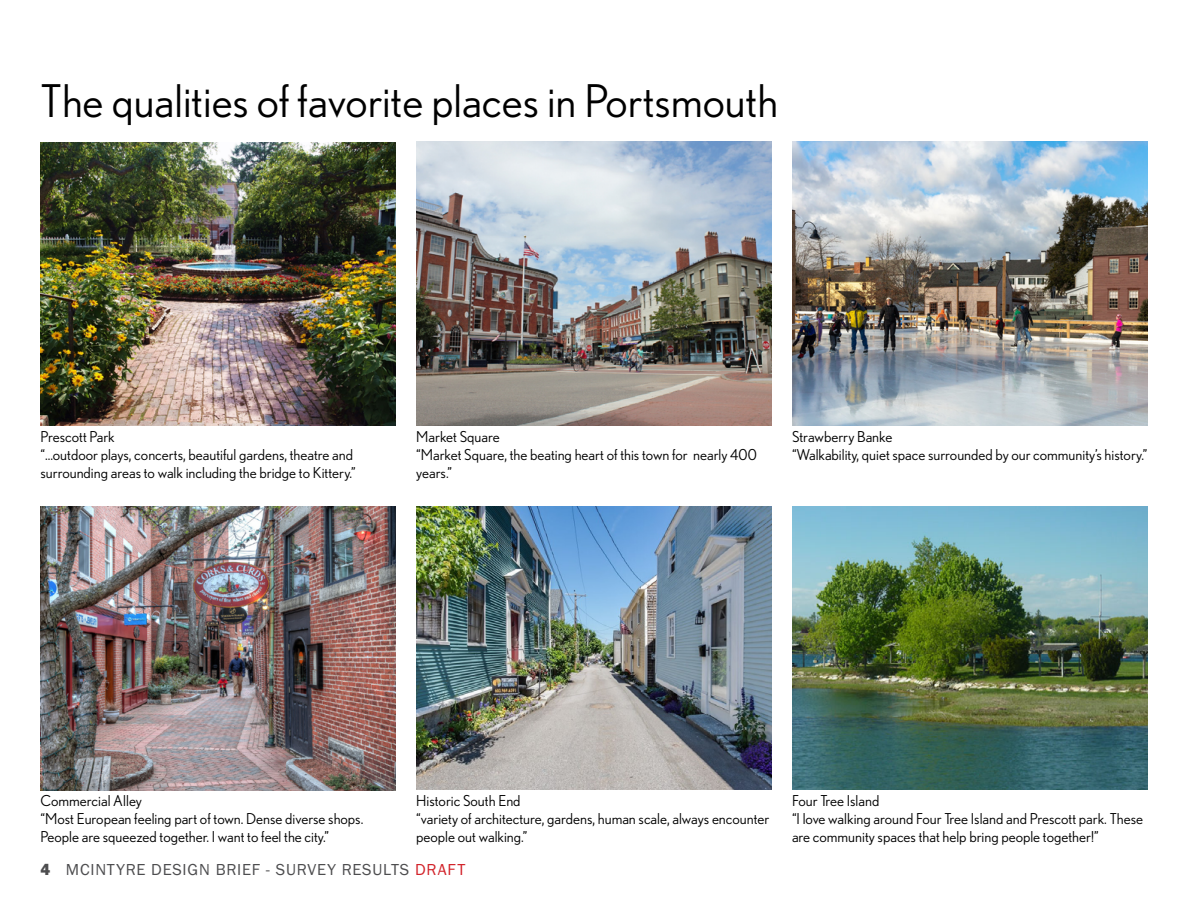
<style>
.page{position:relative;width:1188px;height:918px;background:#fff}
.page>*{position:absolute;margin:0;border:0;box-sizing:border-box;transform-origin:0 0}
.t1{font:45px "Nobel";color:#000}
.t2{font:16.5px "Franklin Gothic URW Boo";letter-spacing:.05em;color:#4d4d4f}
.t3{font:15px/18px "Nobel";color:#000}
.s1{font-family:"Franklin Gothic URW Hea"}
.s2{color:#d2232a}
</style>
<div class="page">
<img style="left:40px;top:142px;width:356px;height:283px">
<img style="left:416px;top:142px;width:356px;height:283px">
<img style="left:792px;top:142px;width:356px;height:283px">
<img style="left:40px;top:507px;width:356px;height:283px">
<img style="left:416px;top:506px;width:356px;height:284px">
<img style="left:792px;top:506px;width:356px;height:284px">
<h1 class="t1" style="left:40px;top:75px;width:739px">The qualities of favorite places in Portsmouth</h1>
<p class="t3" style="left:40px;top:427px;width:317px">Prescott Park<br>“...outdoor plays, concerts, beautiful gardens, theatre and surrounding areas to walk including the bridge to Kittery.”</p>
<p class="t3" style="left:416px;top:427px;width:342px">Market Square<br>“Market Square, the beating heart of this town for nearly 400 years.”</p>
<p class="t3" style="left:792px;top:427px;width:357px">Strawberry Banke<br>“Walkability, quiet space surrounded by our community’s history.”</p>
<p class="t3" style="left:40px;top:792px;width:324px">Commercial Alley<br>“Most European feeling part of town. Dense diverse shops.<br>People are squeezed together. I want to feel the city.”</p>
<p class="t3" style="left:416px;top:792px;width:355px">Historic South End<br>“variety of architecture, gardens, human scale, always encounter people out walking.”</p>
<p class="t3" style="left:792px;top:792px;width:353px">Four Tree Island<br>“I love walking around Four Tree Island and Prescott park. These are community spaces that help bring people together!”</p>
<p class="t2" style="left:40px;top:859px;width:426px"><span class="s1">4</span> MCINTYRE DESIGN BRIEF - SURVEY RESULTS <span class="s2">DRAFT</span></p>
</div>
